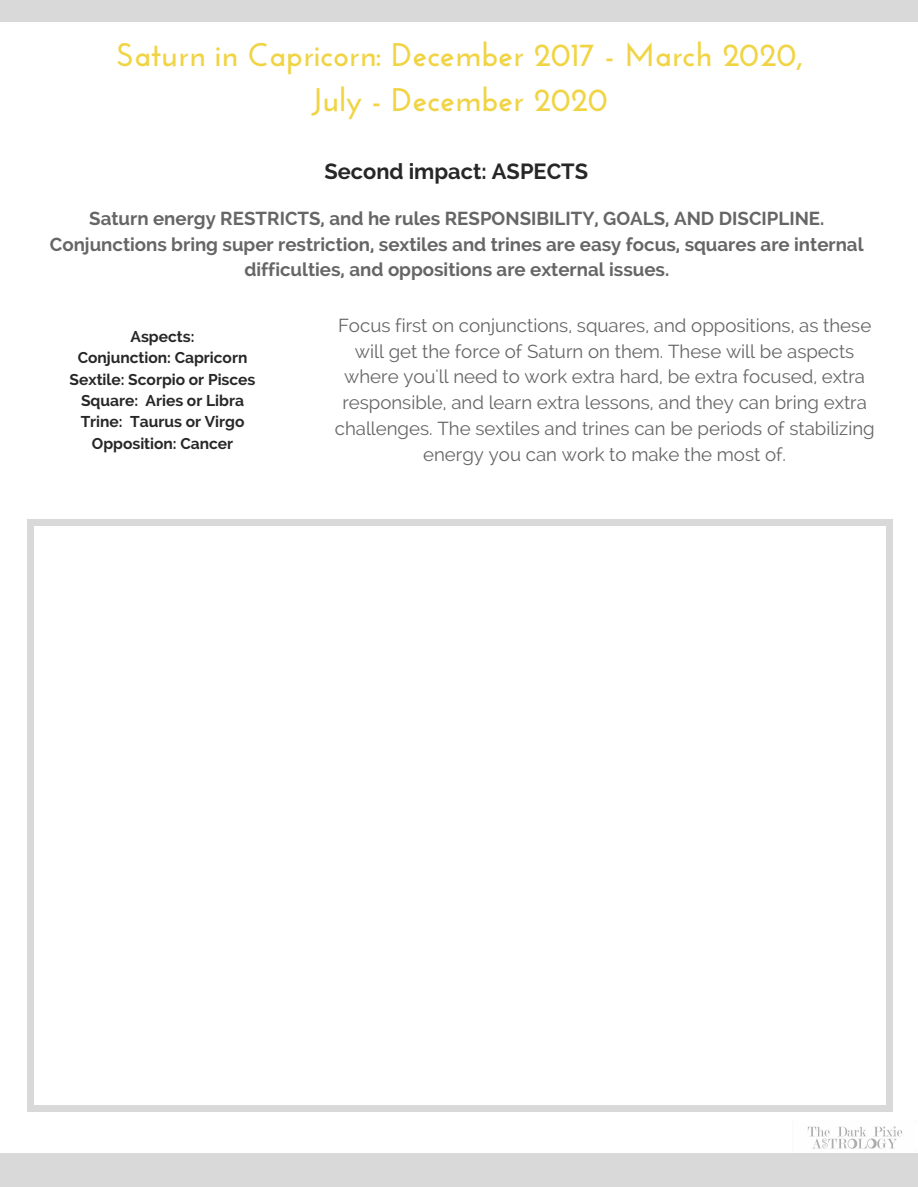
<style>
.page{position:relative;width:918px;height:1187px;background:#fff}
.page>*{position:absolute;margin:0;border:0;box-sizing:border-box;transform-origin:0 0}
.t1{font:700 32.7px/45px "Josefin Sans";color:#f0d444;text-align:center}
.t2{font:700 21.75px "Raleway";color:#272727}
.t3{font:18.75px/25.8px "Raleway";color:#666;text-align:center}
.t4{font:700 18.75px/25.8px "Raleway";color:#666;text-align:center}
.t5{font:700 15.6px/21.3px "Raleway";color:#272727;text-align:center}
</style>
<div class="page">
<div style="left:0;top:0;width:918px;height:22px;background:#d9d9d9"></div>
<div style="left:0;top:1153px;width:918px;height:33px;background:#d9d9d9"></div>
<img style="left:807px;top:1126px;width:96px;height:23px">
<div style="left:886px;top:1105px;width:7px;height:7px;background:#d9d9d9"></div>
<div style="left:27px;top:525px;width:7px;height:581px;background:#d9d9d9"></div>
<div style="left:27px;top:1105px;width:7px;height:7px;background:#d9d9d9"></div>
<div style="left:886px;top:525px;width:7px;height:581px;background:#d9d9d9"></div>
<div style="left:34px;top:1105px;width:853px;height:7px;background:#d9d9d9"></div>
<div style="left:886px;top:519px;width:7px;height:6px;background:#d9d9d9"></div>
<div style="left:27px;top:519px;width:7px;height:6px;background:#d9d9d9"></div>
<div style="left:34px;top:519px;width:853px;height:6px;background:#d9d9d9"></div>
<h1 class="t1" style="left:116px;top:35px;width:688px">Saturn in Capricorn: December 2017 - March 2020,<br>July - December 2020</h1>
<p class="t2" style="left:324px;top:158px;width:265px">Second impact: ASPECTS</p>
<p class="t4" style="left:50px;top:205px;width:815px">Saturn energy RESTRICTS, and he rules RESPONSIBILITY, GOALS, AND DISCIPLINE.<br>Conjunctions bring super restriction, sextiles and trines are easy focus, squares are internal difficulties, and oppositions are external issues.</p>
<p class="t5" style="left:70px;top:325px;width:187px">Aspects:<br>Conjunction: Capricorn<br>Sextile: Scorpio or Pisces<br>Square: Aries or Libra<br>Trine: Taurus or Virgo<br>Opposition: Cancer</p>
<p class="t3" style="left:335px;top:312px;width:541px">Focus first on conjunctions, squares, and oppositions, as these will get the force of Saturn on them. These will be aspects where you'll need to work extra hard, be extra focused, extra responsible, and learn extra lessons, and they can bring extra challenges. The sextiles and trines can be periods of stabilizing energy you can work to make the most of.</p>
</div>
